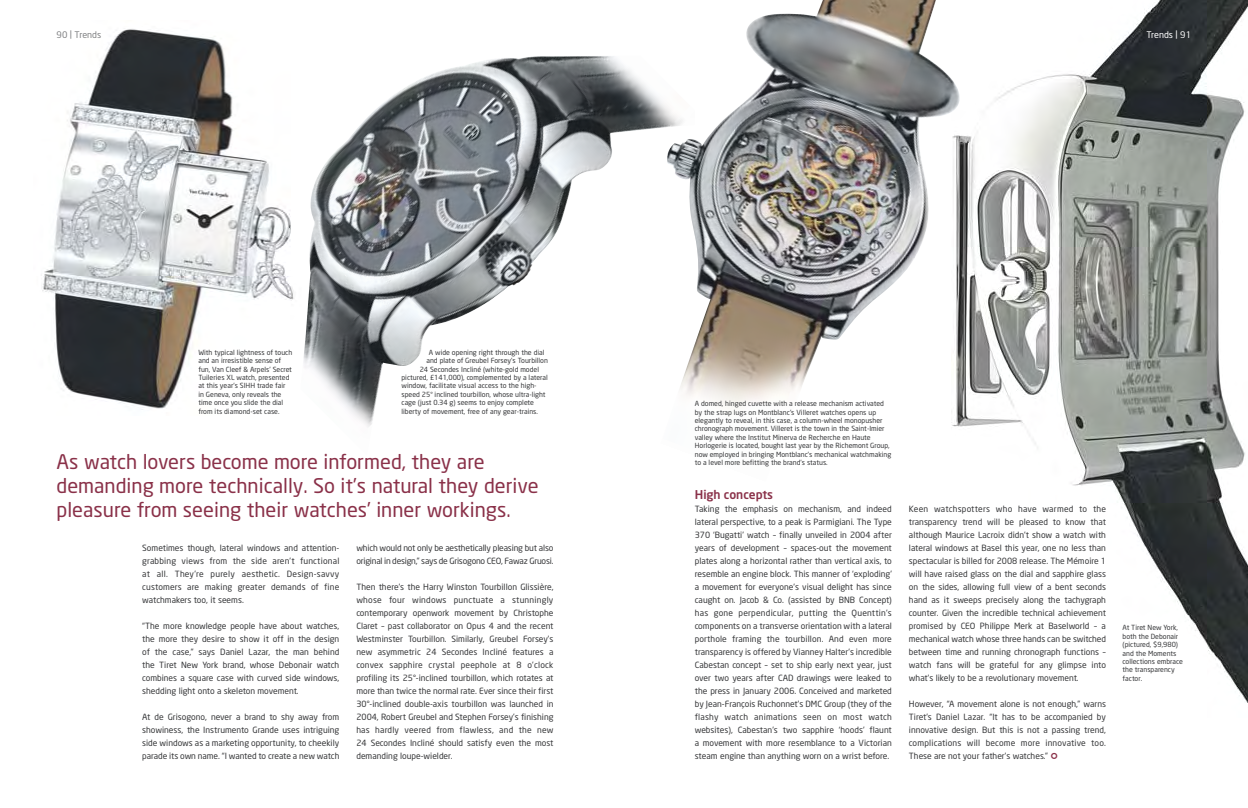
<style>
.page{position:relative;width:1248px;height:808px;background:#fff}
.page>*{position:absolute;margin:0;border:0;box-sizing:border-box;transform-origin:0 0}
.t1{font:20px/24px "Neo Sans";color:#8a3149}
.t2{font:500 12px "Neo Sans";color:#8a3149}
.t3{font:9px "Neo Sans";color:#818284}
.t4{font:9px "Neo Sans";color:#fff}
.t5{font:8.5px/13px "Neo Sans";color:#363739;text-align:justify}
.t6{font:8.5px/13px "Neo Sans";letter-spacing:-.025em;color:#363739}
.t7{font:7px/8.4px "Neo Sans";color:#363739}
</style>
<div class="page">
<img style="left:965px;top:0;width:282px;height:702px">
<img style="left:694px;top:0;width:271px;height:427px">
<img style="left:42px;top:29px;width:252px;height:381px">
<img style="left:303px;top:56px;width:391px;height:371px">
<p class="t3" style="left:57px;top:31px;width:46px">90 | Trends</p>
<p class="t4" style="left:1146px;top:31px;width:46px">Trends | 91</p>
<p class="t7" style="left:198px;top:348px;width:95px">With typical lightness of touch and an irresistible sense of fun, Van Cleef &amp; Arpels’ Secret<br>Tuileries XL watch, presented at this year’s SIHH trade fair in Geneva, only reveals the time once you slide the dial from its diamond-set case.</p>
<h1 class="t1" style="left:57px;top:451px;width:483px">As watch lovers become more informed, they are demanding more technically. So it’s natural they derive pleasure from seeing their watches’ inner workings.</h1>
<p class="t5" style="left:142px;top:542px;width:199px">Sometimes though, lateral windows and attention&shy;grabbing views from the side aren’t functional at all. They’re purely aesthetic. Design-savvy customers are making greater demands of fine watchmakers too, it seems.</p>
<p class="t5" style="left:142px;top:620px;width:199px">“The more knowledge people have about watches, the more they desire to show it off in the design of the case,” says Daniel Lazar, the man behind the Tiret New York brand, whose Debonair watch combines a square case with curved side windows, shedding light onto a skeleton movement.</p>
<p class="t5" style="left:142px;top:711px;width:199px">At de Grisogono, never a brand to shy away from showiness, the Instrumento Grande uses intriguing side windows as a marketing opportunity, to cheekily parade its own name. “I wanted to create a new watch</p>
<p class="t7" style="left:429px;top:348px;width:117px">A wide opening right through the dial</p>
<p class="t7" style="left:426px;top:357px;width:123px">and plate of Greubel Forsey’s Tourbillon</p>
<p class="t7" style="left:419px;top:365px;width:121px">24 Secondes Incliné (white-gold model</p>
<p class="t7" style="left:401px;top:374px;width:148px">pictured, £141,000), complemented by a lateral</p>
<p class="t7" style="left:401px;top:382px;width:137px">window, facilitate visual access to the high-</p>
<p class="t7" style="left:401px;top:390px;width:145px">speed 25° inclined tourbillon, whose ultra-light</p>
<p class="t7" style="left:401px;top:399px;width:134px">cage (just 0.34 g) seems to enjoy complete</p>
<p class="t7" style="left:401px;top:407px;width:138px">liberty of movement, free of any gear-trains.</p>
<p class="t6" style="left:356px;top:542px;width:199px">which would not only be aesthetically pleasing but also original in design,” says de Grisogono CEO, Fawaz Gruosi.</p>
<p class="t5" style="left:356px;top:581px;width:199px">Then there’s the Harry Winston Tourbillon Glissière, whose four windows punctuate a stunningly contemporary openwork movement by Christophe Claret – past collaborator on Opus 4 and the recent Westminster Tourbillon. Similarly, Greubel Forsey’s new asymmetric 24 Secondes Incliné features a convex sapphire crystal peephole at 8 o’clock profiling its 25°-inclined tourbillon, which rotates at more than twice the normal rate. Ever since their first 30°-inclined double-axis tourbillon was launched in 2004, Robert Greubel and Stephen Forsey’s finishing has hardly veered from flawless, and the new 24 Secondes Incliné should satisfy even the most demanding loupe-wielder.</p>
<p class="t7" style="left:694px;top:400px;width:198px">A domed, hinged cuvette with a release mechanism activated by the strap lugs on Montblanc’s Villeret watches opens up elegantly to reveal, in this case, a column-wheel monopusher chronograph movement. Villeret is the town in the Saint-Imier valley where the Institut Minerva de Recherche en Haute Horlogerie is located, bought last year by the Richemont Group, now employed in bringing Montblanc’s mechanical watchmaking to a level more befitting the brand’s status.</p>
<h2 class="t2" style="left:694px;top:490px;width:80px">High concepts</h2>
<p class="t5" style="left:694px;top:503px;width:199px">Taking the emphasis on mechanism, and indeed lateral perspective, to a peak is Parmigiani. The Type 370 ‘Bugatti’ watch – finally unveiled in 2004 after years of development – spaces-out the movement plates along a horizontal rather than vertical axis, to resemble an engine block. This manner of ‘exploding’ a movement for everyone’s visual delight has since caught on. Jacob &amp; Co. (assisted by BNB Concept) has gone perpendicular, putting the Quenttin’s components on a transverse orientation with a lateral porthole framing the tourbillon. And even more transparency is offered by Vianney Halter’s incredible Cabestan concept – set to ship early next year, just over two years after CAD drawings were leaked to the press in January 2006. Conceived and marketed by Jean-François Ruchonnet’s DMC Group (they of the flashy watch animations seen on most watch websites), Cabestan’s two sapphire ‘hoods’ flaunt a movement with more resemblance to a Victorian steam engine than anything worn on a wrist before.</p>
<p class="t5" style="left:908px;top:503px;width:199px">Keen watchspotters who have warmed to the transparency trend will be pleased to know that although Maurice Lacroix didn’t show a watch with lateral windows at Basel this year, one no less than spectacular is billed for 2008 release. The Mémoire 1 will have raised glass on the dial and sapphire glass on the sides, allowing full view of a bent seconds hand as it sweeps precisely along the tachygraph counter. Given the incredible technical achievement promised by CEO Philippe Merk at Baselworld – a mechanical watch whose three hands can be switched between time and running chronograph functions – watch fans will be grateful for any glimpse into what’s likely to be a revolutionary movement.</p>
<p class="t5" style="left:908px;top:698px;width:199px">However, “A movement alone is not enough,” warns Tiret’s Daniel Lazar. “It has to be accompanied by innovative design. But this is not a passing trend, complications will become more innovative too.<br>These are not your father’s watches.”</p>
<p class="t7" style="left:1122px;top:624px;width:62px">At Tiret New York, both the Debonair (pictured, $9,980) and the Moments collections embrace the transparency factor.</p>
</div>
